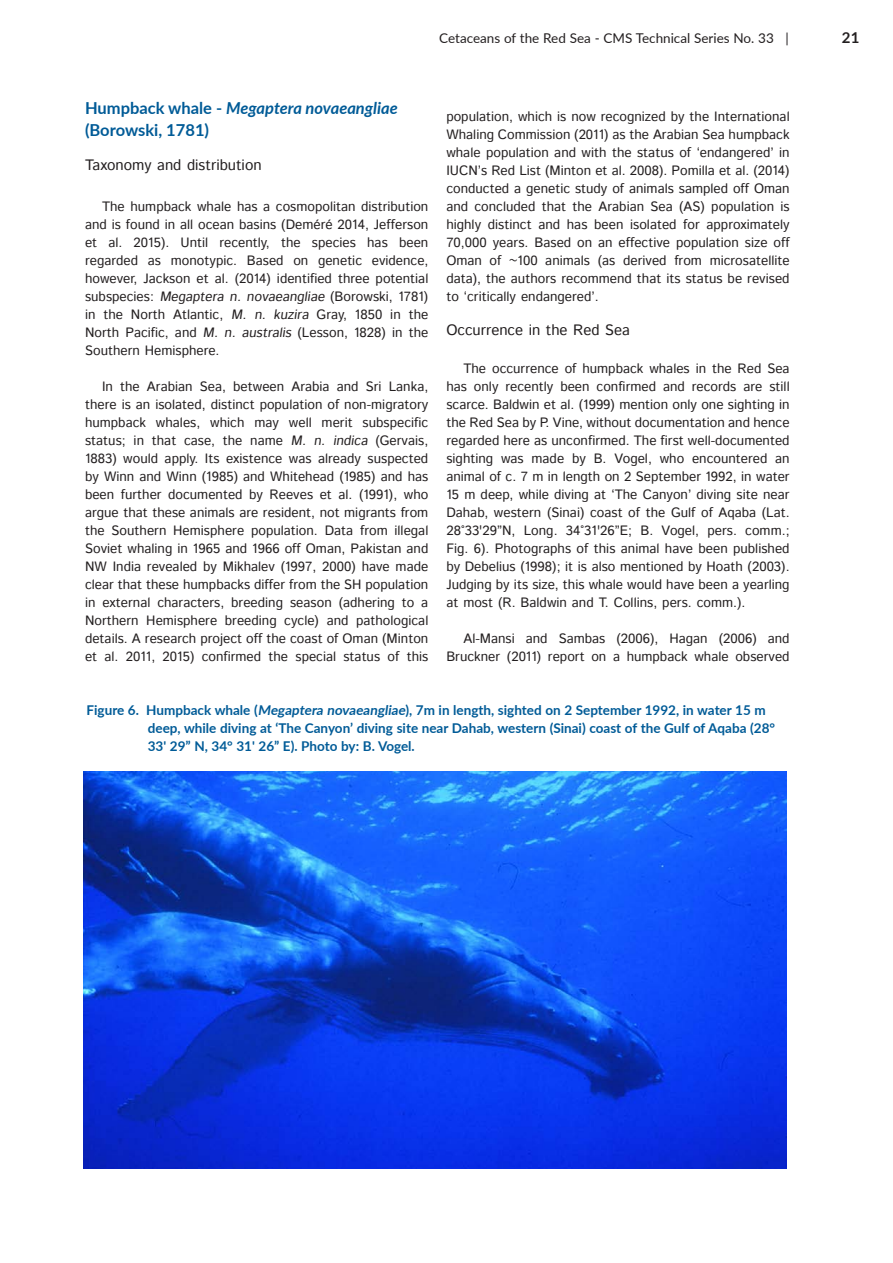
<style>
.page{position:relative;width:893px;height:1263px;background:#fff}
.page>*{position:absolute;margin:0;border:0;box-sizing:border-box;transform-origin:0 0}
.t1{font:700 16.5px/21.6px "Lato";color:#005b97}
.cetacea_U3{font:15px "Istok";color:#231f20}
.t2{font:700 15px "Lato";color:#231f20}
.cetacea_body_einzug{font:13.5px/18px "Istok";color:#231f20;text-align:justify}
.Flyways_Table_Übersc{font:700 13.5px "Lato";color:#005b97}
.t3{font:13.5px "Lato";color:#231f20}
.s1{font-style:italic}
</style>
<div class="page">
<img style="left:83px;top:771px;width:703px;height:397px">
<p class="t3" style="left:439px;top:28px;width:351px">Cetaceans of the Red Sea - CMS Technical Series No. 33 |</p>
<p class="t2" style="left:842px;top:26px;width:19px">21</p>
<p class="t1" style="left:85px;top:97px;width:314px">Humpback whale - <span class="s1">Megaptera novaeangliae </span>(Borowski, 1781)</p>
<p class="cetacea_U3" style="left:85px;top:155px;width:178px">Taxonomy and distribution</p>
<p class="cetacea_body_einzug" style="left:85px;top:198px;width:345px;text-indent:17px">The humpback whale has a cosmopolitan distribution and is found in all ocean basins (Deméré 2014, Jefferson et al. 2015). Until recently, the species has been regarded as monotypic. Based on genetic evidence, however, Jackson et al. (2014) identified three potential subspecies: Megaptera n. novaeangliae (Borowski, 1781) in the North Atlantic, M. n. kuzira Gray, 1850 in the North Pacific, and M. n. australis (Lesson, 1828) in the Southern Hemisphere.</p>
<p class="cetacea_body_einzug" style="left:85px;top:378px;width:345px;text-indent:17px">In the Arabian Sea, between Arabia and Sri Lanka, there is an isolated, distinct population of non-migratory humpback whales, which may well merit subspecific status; in that case, the name M. n. indica (Gervais, 1883) would apply. Its existence was already suspected by Winn and Winn (1985) and Whitehead (1985) and has been further documented by Reeves et al. (1991), who argue that these animals are resident, not migrants from the Southern Hemisphere population. Data from illegal Soviet whaling in 1965 and 1966 off Oman, Pakistan and NW India revealed by Mikhalev (1997, 2000) have made clear that these humpbacks differ from the SH population in external characters, breeding season (adhering to a Northern Hemisphere breeding cycle) and pathological details. A research project off the coast of Oman (Minton et al. 2011, 2015) confirmed the special status of this</p>
<p class="cetacea_body_einzug" style="left:446px;top:108px;width:345px">population, which is now recognized by the International Whaling Commission (2011) as the Arabian Sea humpback whale population and with the status of ‘endangered’ in IUCN’s Red List (Minton et al. 2008). Pomilla et al. (2014) conducted a genetic study of animals sampled off Oman and concluded that the Arabian Sea (AS) population is highly distinct and has been isolated for approximately 70,000 years. Based on an effective population size off Oman of ~100 animals (as derived from microsatellite data), the authors recommend that its status be revised to ‘critically endangered’.</p>
<p class="cetacea_U3" style="left:446px;top:320px;width:185px">Occurrence in the Red Sea</p>
<p class="cetacea_body_einzug" style="left:446px;top:360px;width:345px;text-indent:17px">The occurrence of humpback whales in the Red Sea has only recently been confirmed and records are still scarce. Baldwin et al. (1999) mention only one sighting in the Red Sea by P. Vine, without documentation and hence regarded here as unconfirmed. The first well-documented sighting was made by B. Vogel, who encountered an animal of c. 7 m in length on 2 September 1992, in water 15 m deep, while diving at ‘The Canyon’ diving site near Dahab, western (Sinai) coast of the Gulf of Aqaba (Lat.<br>28°33'29”N, Long. 34°31'26”E; B. Vogel, pers. comm.; Fig. 6). Photographs of this animal have been published by Debelius (1998); it is also mentioned by Hoath (2003).<br>Judging by its size, this whale would have been a yearling at most (R. Baldwin and T. Collins, pers. comm.).</p>
<p class="cetacea_body_einzug" style="left:446px;top:630px;width:345px;text-align:right">Al-Mansi and Sambas (2006), Hagan (2006) and<br>Bruckner (2011) report on a humpback whale observed</p>
<p class="Flyways_Table_Übersc" style="left:87px;top:700px;width:681px">Figure 6. Humpback whale (Megaptera novaeangliae), 7m in length, sighted on 2 September 1992, in water 15 m</p>
<p class="Flyways_Table_Übersc" style="left:148px;top:718px;width:629px">deep, while diving at ‘The Canyon’ diving site near Dahab, western (Sinai) coast of the Gulf of Aqaba (28°</p>
<p class="Flyways_Table_Übersc" style="left:148px;top:736px;width:268px">33' 29” N, 34° 31' 26” E). Photo by: B. Vogel.</p>
</div>
